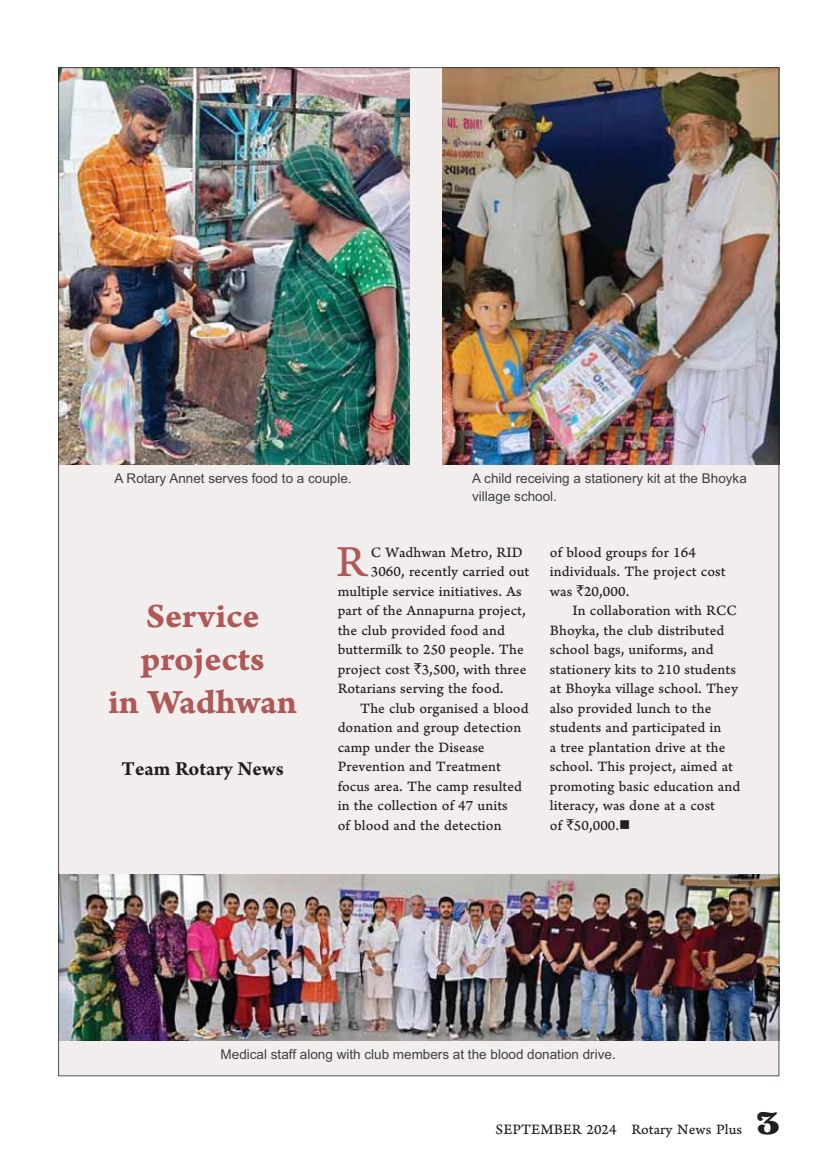
<style>
.page{position:relative;width:838px;height:1162px;background:#fff}
.page>*{position:absolute;margin:0;border:0;box-sizing:border-box;transform-origin:0 0}
.t1{font:46.35px "Arno Pro Caption";color:#af5858}
.t2{font:36px/43.2px "Arno Pro Bold Caption";color:#af5858;text-align:center}
.t3{font:700 21px "Arno Pro";color:#231f20}
.t4{font:15px/19.5px "Arno Pro Caption";letter-spacing:.005em;color:#231f20}
.t5{font:13.5px/18px "Arial";color:#404041}
.s1{font-family:"Rupee Foradian"}
.s2{font-family:"Vivian";font-size:30px}
</style>
<div class="page">
<img style="left:58px;top:67px;width:721px;height:1008px">
<svg style="left:621px;top:819px;width:8px;height:9px"></svg>
<p class="t5" style="left:115px;top:470px;width:239px">A Rotary Annet serves food to a couple.</p>
<p class="t5" style="left:472px;top:470px;width:276px">A child receiving a stationery kit at the Bhoyka village school.</p>
<h2 class="t2" style="left:108px;top:592px;width:190px">Service projects<br>in Wadhwan</h2>
<h3 class="t3" style="left:122px;top:760px;width:164px">Team Rotary News</h3>
<h1 class="t1" style="left:336px;top:545px;width:31px">R</h1>
<p class="t4" style="left:371px;top:543px;width:153px">C Wadhwan Metro, RID</p>
<p class="t4" style="left:371px;top:563px;width:160px">3060, recently carried out</p>
<p class="t4" style="left:338px;top:582px;width:185px">multiple service initiatives. As</p>
<p class="t4" style="left:338px;top:602px;width:190px">part of the Annapurna project,</p>
<p class="t4" style="left:338px;top:621px;width:169px">the club provided food and</p>
<p class="t4" style="left:338px;top:641px;width:188px">buttermilk to 250 people. The</p>
<p class="t4" style="left:338px;top:660px;width:190px">project cost <span class="s1">`</span>3,500, with three</p>
<p class="t4" style="left:338px;top:680px;width:167px">Rotarians serving the food.</p>
<p class="t4" style="left:360px;top:699px;width:170px">The club organised a blood</p>
<p class="t4" style="left:338px;top:719px;width:185px">donation and group detection</p>
<p class="t4" style="left:338px;top:738px;width:149px">camp under the Disease</p>
<p class="t4" style="left:338px;top:758px;width:165px">Prevention and Treatment</p>
<p class="t4" style="left:338px;top:777px;width:186px">focus area. The camp resulted</p>
<p class="t4" style="left:338px;top:797px;width:172px">in the collection of 47 units</p>
<p class="t4" style="left:338px;top:816px;width:166px">of blood and the detection</p>
<p class="t4" style="left:550px;top:543px;width:177px">of blood groups for 164 individuals. The project cost was <span class="s1">`</span>20,000.</p>
<p class="t4" style="left:550px;top:602px;width:192px;text-indent:22px">In collaboration with RCC<br>Bhoyka, the club distributed school bags, uniforms, and stationery kits to 210 students at Bhoyka village school. They also provided lunch to the students and participated in<br>a tree plantation drive at the school. This project, aimed at promoting basic education and literacy, was done at a cost<br>of <span class="s1">`</span>50,000.</p>
<p class="t5" style="left:221px;top:1046px;width:397px">Medical staff along with club members at the blood donation drive.</p>
<p class="t4" style="left:496px;top:1120px;width:285px">SEPTEMBER 2024 Rotary News Plus <span class="s2">3</span></p>
</div>
